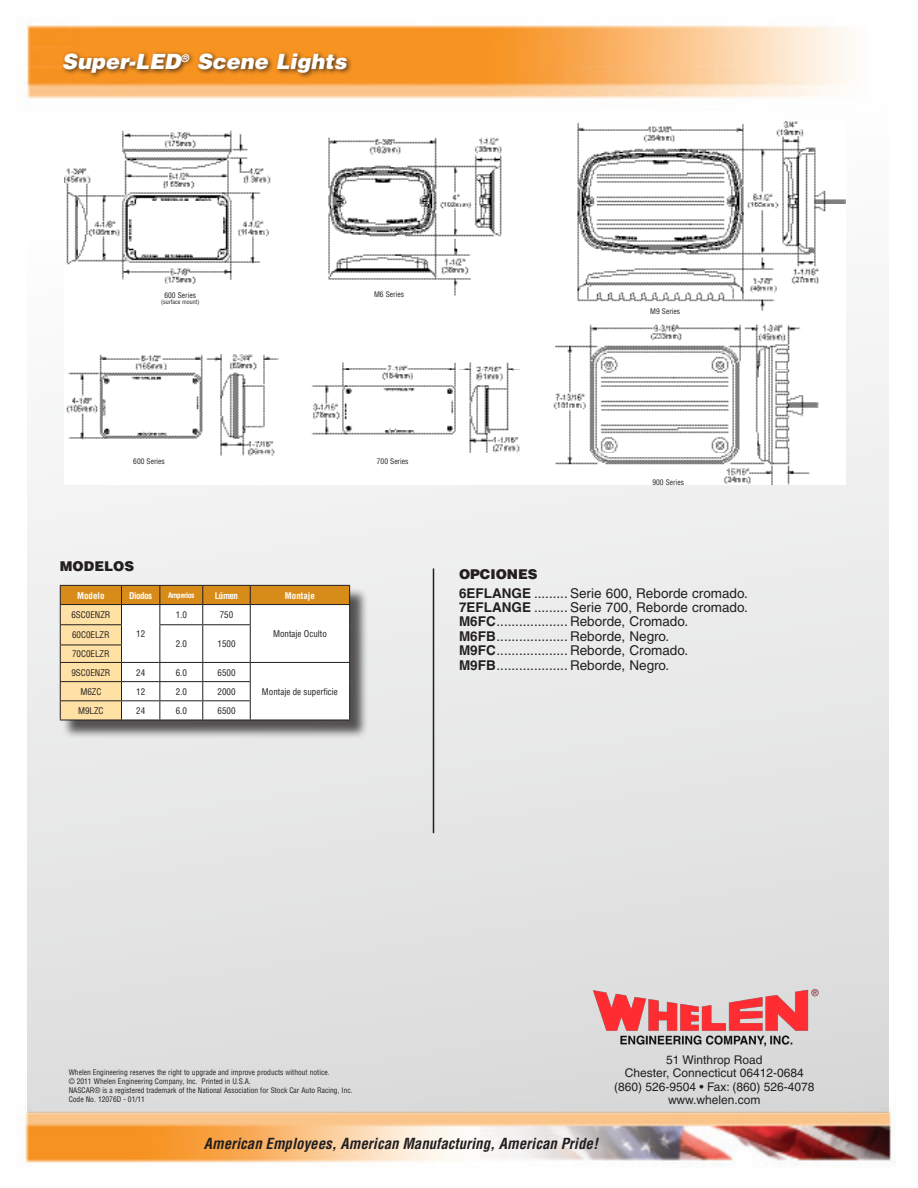
<style>
.page{position:relative;width:918px;height:1188px;background:#fff}
.page>*{position:absolute;margin:0;border:0;box-sizing:border-box;transform-origin:0 0}
.HEADER_PG_2{font:italic 900 21px "Helvetica";color:#fff}
.t1{font:italic 700 condensed 14.85px "Helvetica";color:#231f20}
.t2{font:13.5px "Helvetica";color:#231f20}
.subhead{font:900 13.5px "Helvetica";color:#231f20}
.t3{font:12px "Helvetica";color:#231f20}
.chart_body{font:condensed 9px "Helvetica";color:#231f20}
.chart_head{font:700 condensed 9px "Helvetica";color:#fff}
.CODE{font:condensed 7.5px/9px "Helvetica";color:#231f20}
.chart_head-2{font:700 condensed 7.5px "Helvetica";letter-spacing:-.05em;color:#fff}
.CODE-2{font:condensed 6px "Helvetica";color:#231f20}
.s1{font-weight:700}
</style>
<div class="page">
<img style="left:25px;top:22px;width:867px;height:1143px">
<div style="left:28px;top:97px;width:860px;height:1016px;background:linear-gradient(to bottom,#fff,#dadadb)"></div>
<div style="left:60px;top:51px;width:293px;height:28px;background:#231f20;opacity:.75"></div>
<hr style="left:433px;top:568px;width:1px;height:265px;background:#231f20">
<img style="left:594px;top:988px;width:227px;height:58px">
<img style="left:64px;top:121px;width:781px;height:364px">
<div style="left:62px;top:587px;width:307px;height:152px;background:#231f20;opacity:.75"></div>
<svg style="left:60px;top:585px;width:290px;height:135px"></svg>
<hr style="left:60px;top:720px;width:61px;height:1px;background:#231f20">
<hr style="left:122px;top:720px;width:38px;height:1px;background:#231f20">
<hr style="left:160px;top:720px;width:43px;height:1px;background:#231f20">
<hr style="left:203px;top:720px;width:47px;height:1px;background:#231f20">
<hr style="left:250px;top:720px;width:100px;height:1px;background:#231f20">
<p class="HEADER_PG_2" style="left:62px;top:48px;width:286px">Super-LED<sup>®</sup> Scene Lights</p>
<p class="CODE" style="left:164px;top:291px;width:33px">600 Series</p>
<p class="CODE-2" style="left:161px;top:299px;width:40px">(surface mount)</p>
<p class="CODE" style="left:374px;top:290px;width:31px">M6 Series</p>
<p class="CODE" style="left:650px;top:307px;width:31px">M9 Series</p>
<p class="CODE" style="left:133px;top:456px;width:33px">600 Series</p>
<p class="subhead" style="left:60px;top:557px;width:76px">MODELOS</p>
<p class="chart_head" style="left:77px;top:590px;width:29px">Modelo</p>
<p class="chart_head" style="left:129px;top:590px;width:25px">Diodos</p>
<p class="chart_head-2" style="left:168px;top:591px;width:28px">Amperios</p>
<p class="chart_head" style="left:215px;top:590px;width:25px">Lúmen</p>
<p class="chart_head" style="left:285px;top:590px;width:32px">Montaje</p>
<p class="chart_body" style="left:71px;top:609px;width:41px">6SC0ENZR</p>
<p class="chart_body" style="left:136px;top:628px;width:10px">12</p>
<p class="chart_body" style="left:176px;top:609px;width:13px">1.0</p>
<p class="chart_body" style="left:220px;top:609px;width:15px">750</p>
<p class="chart_body" style="left:72px;top:630px;width:39px">60C0ELZR</p>
<p class="chart_body" style="left:273px;top:628px;width:55px">Montaje Oculto</p>
<p class="chart_body" style="left:176px;top:638px;width:13px">2.0</p>
<p class="chart_body" style="left:218px;top:638px;width:19px">1500</p>
<p class="chart_body" style="left:72px;top:648px;width:39px">70C0ELZR</p>
<p class="chart_body" style="left:71px;top:667px;width:41px">9SC0ENZR</p>
<p class="chart_body" style="left:136px;top:667px;width:10px">24</p>
<p class="chart_body" style="left:176px;top:667px;width:13px">6.0</p>
<p class="chart_body" style="left:218px;top:667px;width:19px">6500</p>
<p class="chart_body" style="left:80px;top:686px;width:23px">M6ZC</p>
<p class="chart_body" style="left:136px;top:686px;width:10px">12</p>
<p class="chart_body" style="left:176px;top:686px;width:13px">2.0</p>
<p class="chart_body" style="left:218px;top:686px;width:19px">2000</p>
<p class="chart_body" style="left:262px;top:686px;width:77px">Montaje de superficie</p>
<p class="chart_body" style="left:78px;top:705px;width:27px">M9LZC</p>
<p class="chart_body" style="left:136px;top:705px;width:10px">24</p>
<p class="chart_body" style="left:176px;top:705px;width:13px">6.0</p>
<p class="chart_body" style="left:218px;top:705px;width:19px">6500</p>
<p class="CODE" style="left:377px;top:457px;width:33px">700 Series</p>
<p class="CODE" style="left:652px;top:478px;width:33px">900 Series</p>
<p class="subhead" style="left:459px;top:566px;width:80px">OPCIONES</p>
<p class="t2" style="left:459px;top:585px;width:290px"><span class="s1">6EFLANGE</span> ......... Serie 600, Reborde cromado.</p>
<p class="t2" style="left:459px;top:600px;width:290px"><span class="s1">7EFLANGE</span> ......... Serie 700, Reborde cromado.</p>
<p class="t2" style="left:459px;top:614px;width:231px"><span class="s1">M6FC</span>................... Reborde, Cromado.</p>
<p class="t2" style="left:459px;top:628px;width:212px"><span class="s1">M6FB</span>................... Reborde, Negro.</p>
<p class="t2" style="left:459px;top:642px;width:231px"><span class="s1">M9FC</span>................... Reborde, Cromado.</p>
<p class="t2" style="left:459px;top:657px;width:212px"><span class="s1">M9FB</span>................... Reborde, Negro.</p>
<p class="CODE" style="left:69px;top:1067px;width:285px">Whelen Engineering reserves the right to upgrade and improve products without notice.<br>© 2011 Whelen Engineering Company, Inc. Printed in U.S.A.<br>NASCAR® is a registered trademark of the National Association for Stock Car Auto Racing, Inc.<br>Code No. 12076D - 01/11</p>
<p class="t3" style="left:666px;top:1053px;width:98px">51 Winthrop Road</p>
<p class="t3" style="left:625px;top:1066px;width:180px">Chester, Connecticut 06412-0684</p>
<p class="t3" style="left:614px;top:1080px;width:202px">(860) 526-9504 • Fax: (860) 526-4078</p>
<p class="t3" style="left:668px;top:1093px;width:94px">www.whelen.com</p>
<p class="t1" style="left:204px;top:1134px;width:396px">American Employees, American Manufacturing, American Pride!</p>
</div>
